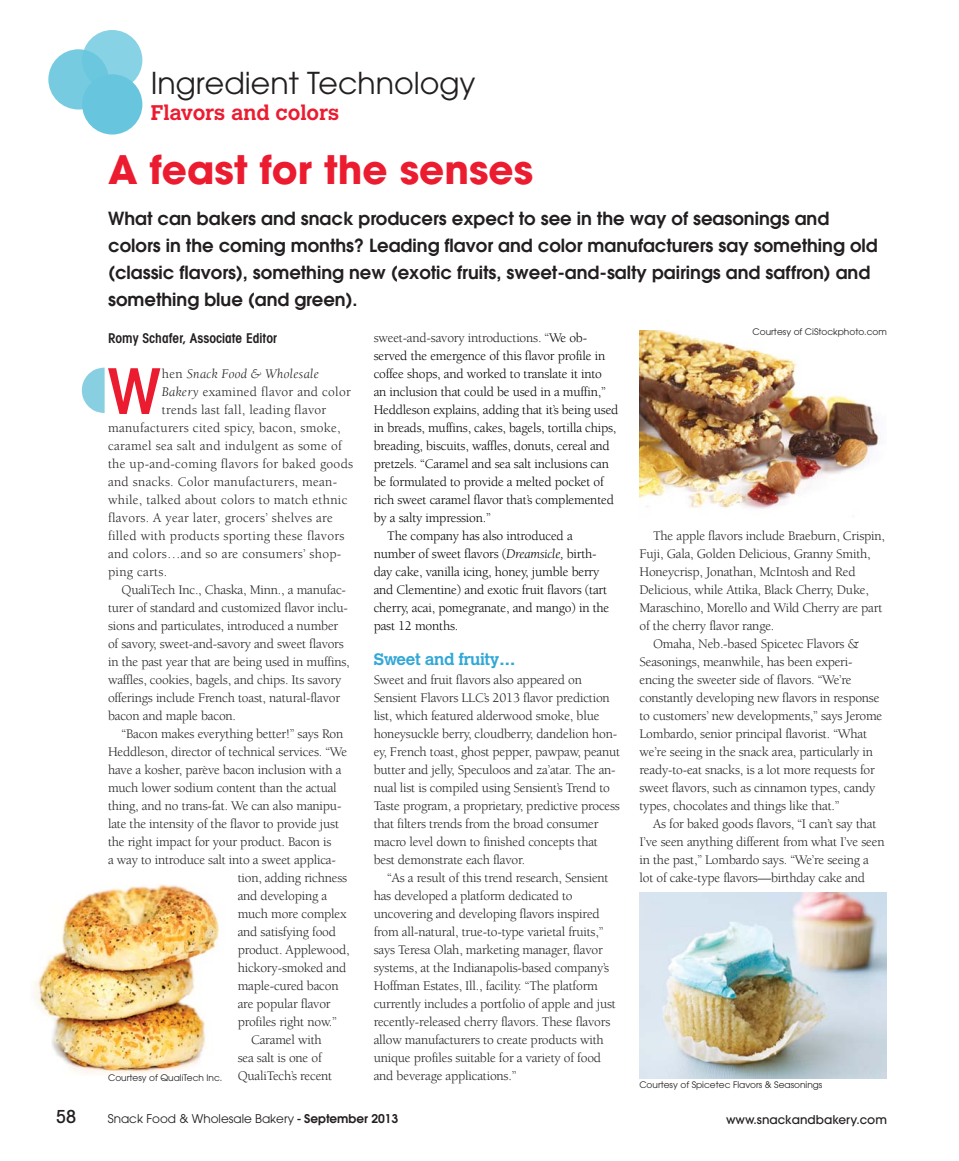
<style>
.page{position:relative;width:959px;height:1161px;background:#fff}
.page>*{position:absolute;margin:0;border:0;box-sizing:border-box;transform-origin:0 0}
.t1{font:600 condensed 63.15px "Avant Garde";color:#ec1c30}
.t2{font:700 39px "Avant Garde";color:#ec1c30}
.t3{font:30px "Avant Garde";color:#231f20}
.t4{font:700 21px "Calvert";color:#ec1c30}
.t5{font:600 18px/27px "Avant Garde";color:#231f20}
.t6{font:500 condensed 18px "Avant Garde";color:#231f20}
.t7{font:700 16.5px "Calvert";letter-spacing:-.02em;color:#32a8d6}
.t8{font:13.5px/18px "Berkeley";letter-spacing:-.015em;color:#231f20}
.t9{font:13.5px "Berkeley";letter-spacing:-.015em;color:#000}
.t10{font:13.5px "Berkeley";letter-spacing:.02em;color:#231f20}
.t11{font:600 condensed 13.5px "Avant Garde";color:#231f20}
.t12{font:italic 13.5px "Berkeley";letter-spacing:.02em;color:#231f20}
.t13{font:12px "Avant Garde";color:#231f20}
.t14{font:500 12px "Avant Garde";color:#231f20}
.t15{font:9px "Avant Garde";color:#231f20}
.s1{font-style:normal}
.s2{font-style:italic}
.s3{color:#000}
.s4{font-weight:500}
.s5{font-weight:600}
</style>
<div class="page">
<div style="left:82px;top:30px;width:60px;height:60px;background:#87d2e4;border-radius:50%"></div>
<div style="left:48px;top:49px;width:61px;height:61px;background:#76cbe0;border-radius:50%"></div>
<div style="left:82px;top:74px;width:60px;height:61px;background:#67c6dd;border-radius:50%"></div>
<img style="left:34px;top:884px;width:186px;height:191px">
<img style="left:639px;top:330px;width:242px;height:179px">
<img style="left:639px;top:893px;width:247px;height:185px">
<h3 class="t3" style="left:151px;top:66px;width:326px">Ingredient Technology</h3>
<h3 class="t4" style="left:151px;top:99px;width:190px">Flavors and colors</h3>
<h2 class="t2" style="left:108px;top:144px;width:426px">A feast for the senses</h2>
<p class="t5" style="left:108px;top:204px;width:771px">What can bakers and snack producers expect to see in the way of seasonings and colors in the coming months? Leading flavor and color manufacturers say something old (classic flavors), something new (exotic fruits, sweet-and-salty pairings and saffron) and something blue (and green).</p>
<p class="t11" style="left:108px;top:330px;width:170px">Romy Schafer, Associate Editor</p>
<h1 class="t1" style="left:108px;top:353px;width:54px">W</h1>
<p class="t12" style="left:162px;top:367px;width:159px"><span class="s1">hen</span> Snack Food &amp; Wholesale</p>
<p class="t10" style="left:162px;top:385px;width:190px"><span class="s2">Bakery</span> examined flavor and color</p>
<p class="t10" style="left:162px;top:403px;width:166px">trends last fall, leading flavor</p>
<p class="t10" style="left:108px;top:421px;width:234px">manufacturers cited spicy, bacon, smoke,</p>
<p class="t10" style="left:108px;top:439px;width:235px">caramel sea salt and indulgent as some of</p>
<p class="t10" style="left:108px;top:457px;width:247px">the up-and-coming flavors for baked goods</p>
<p class="t10" style="left:108px;top:475px;width:231px">and snacks. Color manufacturers, mean-</p>
<p class="t10" style="left:108px;top:493px;width:241px">while, talked about colors to match ethnic</p>
<p class="t10" style="left:108px;top:511px;width:226px">flavors. A year later, grocers’ shelves are</p>
<p class="t10" style="left:108px;top:529px;width:238px">filled with products sporting these flavors</p>
<p class="t10" style="left:108px;top:547px;width:235px">and colors…and so are consumers’ shop-</p>
<p class="t10" style="left:108px;top:565px;width:61px">ping carts.</p>
<p class="t8" style="left:122px;top:581px;width:226px">QualiTech Inc., Chaska, Minn., a manufac-</p>
<p class="t8" style="left:108px;top:599px;width:241px">turer of standard and customized flavor inclu-</p>
<p class="t8" style="left:108px;top:617px;width:232px">sions and particulates, introduced a number</p>
<p class="t8" style="left:108px;top:635px;width:237px">of savory, sweet-and-savory and sweet flavors</p>
<p class="t8" style="left:108px;top:653px;width:243px">in the past year that are being used in muffins,</p>
<p class="t8" style="left:108px;top:671px;width:235px">waffles, cookies, bagels, and chips. Its savory</p>
<p class="t8" style="left:108px;top:689px;width:233px">offerings include French toast, natural-flavor</p>
<p class="t8" style="left:108px;top:707px;width:129px">bacon and maple bacon.</p>
<p class="t8" style="left:122px;top:725px;width:223px">“Bacon makes everything better!” says Ron</p>
<p class="t8" style="left:108px;top:743px;width:240px">Heddleson, director of technical services. “We</p>
<p class="t8" style="left:108px;top:761px;width:235px">have a kosher, parève bacon inclusion with a</p>
<p class="t8" style="left:108px;top:779px;width:230px">much lower sodium content than the actual</p>
<p class="t8" style="left:108px;top:797px;width:235px">thing, and no trans-fat. We can also manipu-</p>
<p class="t8" style="left:108px;top:815px;width:232px">late the intensity of the flavor to provide just</p>
<p class="t8" style="left:108px;top:833px;width:225px">the right impact for your product. Bacon is</p>
<p class="t8" style="left:108px;top:851px;width:229px">a way to introduce salt into a sweet applica-</p>
<p class="t8" style="left:238px;top:869px;width:111px">tion, adding richness</p>
<p class="t8" style="left:238px;top:887px;width:91px">and developing a</p>
<p class="t8" style="left:238px;top:905px;width:110px">much more complex</p>
<p class="t8" style="left:238px;top:923px;width:100px">and satisfying food</p>
<p class="t8" style="left:238px;top:941px;width:113px">product. Applewood,</p>
<p class="t8" style="left:238px;top:959px;width:110px">hickory-smoked and</p>
<p class="t8" style="left:238px;top:977px;width:102px">maple-cured bacon</p>
<p class="t8" style="left:238px;top:995px;width:94px">are popular flavor</p>
<p class="t8" style="left:238px;top:1013px;width:100px">profiles right now.”</p>
<p class="t8" style="left:251px;top:1031px;width:72px">Caramel with</p>
<p class="t8" style="left:238px;top:1049px;width:86px">sea salt is one of</p>
<p class="t8" style="left:238px;top:1067px;width:96px">QualiTech’s recent</p>
<p class="t15" style="left:108px;top:1072px;width:116px">Courtesy of QualiTech Inc.</p>
<p class="t8" style="left:373px;top:329px;width:215px">sweet-and-savory introductions. “<span class="s3">We ob-</span></p>
<p class="t9" style="left:373px;top:349px;width:233px">served the emergence of this flavor profile in</p>
<p class="t9" style="left:373px;top:367px;width:230px">coffee shops, and worked to translate it into</p>
<p class="t9" style="left:373px;top:385px;width:234px">an inclusion that could be used in a muffin,”</p>
<p class="t9" style="left:373px;top:403px;width:246px">Heddleson explains, adding that it’s being used</p>
<p class="t9" style="left:373px;top:421px;width:244px">in breads, muffins, cakes, bagels, tortilla chips,</p>
<p class="t9" style="left:373px;top:439px;width:238px">breading, biscuits, waffles, donuts, cereal and</p>
<p class="t9" style="left:373px;top:457px;width:237px">pretzels. “Caramel and sea salt inclusions can</p>
<p class="t9" style="left:373px;top:475px;width:231px">be formulated to provide a melted pocket of</p>
<p class="t9" style="left:373px;top:493px;width:242px">rich sweet caramel flavor that’s complemented</p>
<p class="t9" style="left:373px;top:511px;width:119px">by a salty impression.”</p>
<p class="t9" style="left:387px;top:529px;width:187px">The company has also introduced a</p>
<p class="t9" style="left:373px;top:547px;width:224px">number of sweet flavors (<span class="s2">Dreamsicle,</span> birth-</p>
<p class="t9" style="left:373px;top:565px;width:227px">day cake, vanilla icing, honey, jumble berry</p>
<p class="t9" style="left:373px;top:582px;width:235px">and Clementine) and exotic fruit flavors (tart</p>
<p class="t9" style="left:373px;top:600px;width:237px">cherry, acai, pomegranate, and mango) in the</p>
<p class="t9" style="left:373px;top:618px;width:86px">past 12 months.</p>
<p class="t7" style="left:374px;top:648px;width:143px">Sweet and fruity…</p>
<p class="t8" style="left:374px;top:671px;width:248px">Sweet and fruit flavors also appeared on Sensient Flavors LLC’s 2013 flavor prediction list, which featured alderwood smoke, blue honeysuckle berry, cloudberry, dandelion hon&shy;ey, French toast, ghost pepper, pawpaw, peanut butter and jelly, Speculoos and za’atar. The an&shy;nual list is compiled using Sensient’s Trend to Taste program, a proprietary, predictive process that filters trends from the broad consumer macro level down to finished concepts that best demonstrate each flavor.</p>
<p class="t8" style="left:374px;top:869px;width:244px;text-indent:14px">“As a result of this trend research, Sensient has developed a platform dedicated to uncovering and developing flavors inspired from all-natural, true-to-type varietal fruits,” says Teresa Olah, marketing manager, flavor systems, at the Indianapolis-based company’s Hoffman Estates, Ill., facility. “The platform currently includes a portfolio of apple and just recently-released cherry flavors. These flavors allow manufacturers to create products with unique profiles suitable for a variety of food and beverage applications.”</p>
<p class="t15" style="left:752px;top:327px;width:136px">Courtesy of CiStockphoto.com</p>
<p class="t8" style="left:653px;top:527px;width:233px">The apple flavors include Braeburn, Crispin,</p>
<p class="t8" style="left:639px;top:545px;width:233px">Fuji, Gala, Golden Delicious, Granny Smith,</p>
<p class="t8" style="left:639px;top:563px;width:217px">Honeycrisp, Jonathan, McIntosh and Red</p>
<p class="t8" style="left:639px;top:581px;width:231px">Delicious, while Attika, Black Cherry, Duke,</p>
<p class="t8" style="left:639px;top:599px;width:244px">Maraschino, Morello and Wild Cherry are part</p>
<p class="t8" style="left:639px;top:617px;width:136px">of the cherry flavor range.</p>
<p class="t8" style="left:653px;top:635px;width:207px">Omaha, Neb.-based Spicetec Flavors &amp;</p>
<p class="t8" style="left:639px;top:653px;width:215px">Seasonings, meanwhile, has been experi-</p>
<p class="t8" style="left:639px;top:671px;width:214px">encing the sweeter side of flavors. “We’re</p>
<p class="t8" style="left:639px;top:689px;width:241px">constantly developing new flavors in response</p>
<p class="t8" style="left:639px;top:707px;width:244px">to customers’ new developments,” says Jerome</p>
<p class="t8" style="left:639px;top:725px;width:229px">Lombardo, senior principal flavorist. “What</p>
<p class="t8" style="left:639px;top:743px;width:235px">we’re seeing in the snack area, particularly in</p>
<p class="t8" style="left:639px;top:761px;width:237px">ready-to-eat snacks, is a lot more requests for</p>
<p class="t8" style="left:639px;top:779px;width:237px">sweet flavors, such as cinnamon types, candy</p>
<p class="t8" style="left:639px;top:797px;width:202px">types, chocolates and things like that.”</p>
<p class="t8" style="left:653px;top:815px;width:225px">As for baked goods flavors, “I can’t say that</p>
<p class="t8" style="left:639px;top:833px;width:247px">I’ve seen anything different from what I’ve seen</p>
<p class="t8" style="left:639px;top:851px;width:231px">in the past,” Lombardo says. “We’re seeing a</p>
<p class="t8" style="left:639px;top:869px;width:227px">lot of cake-type flavors—birthday cake and</p>
<p class="t15" style="left:639px;top:1079px;width:185px">Courtesy of Spicetec Flavors &amp; Seasonings</p>
<h3 class="t6" style="left:56px;top:1105px;width:22px">58</h3>
<p class="t13" style="left:108px;top:1112px;width:292px">Snack Food &amp; Wholesale Bakery <span class="s4">-</span> <span class="s5">September 2013</span></p>
<p class="t14" style="left:726px;top:1112px;width:162px">www.snackandbakery.com</p>
</div>
